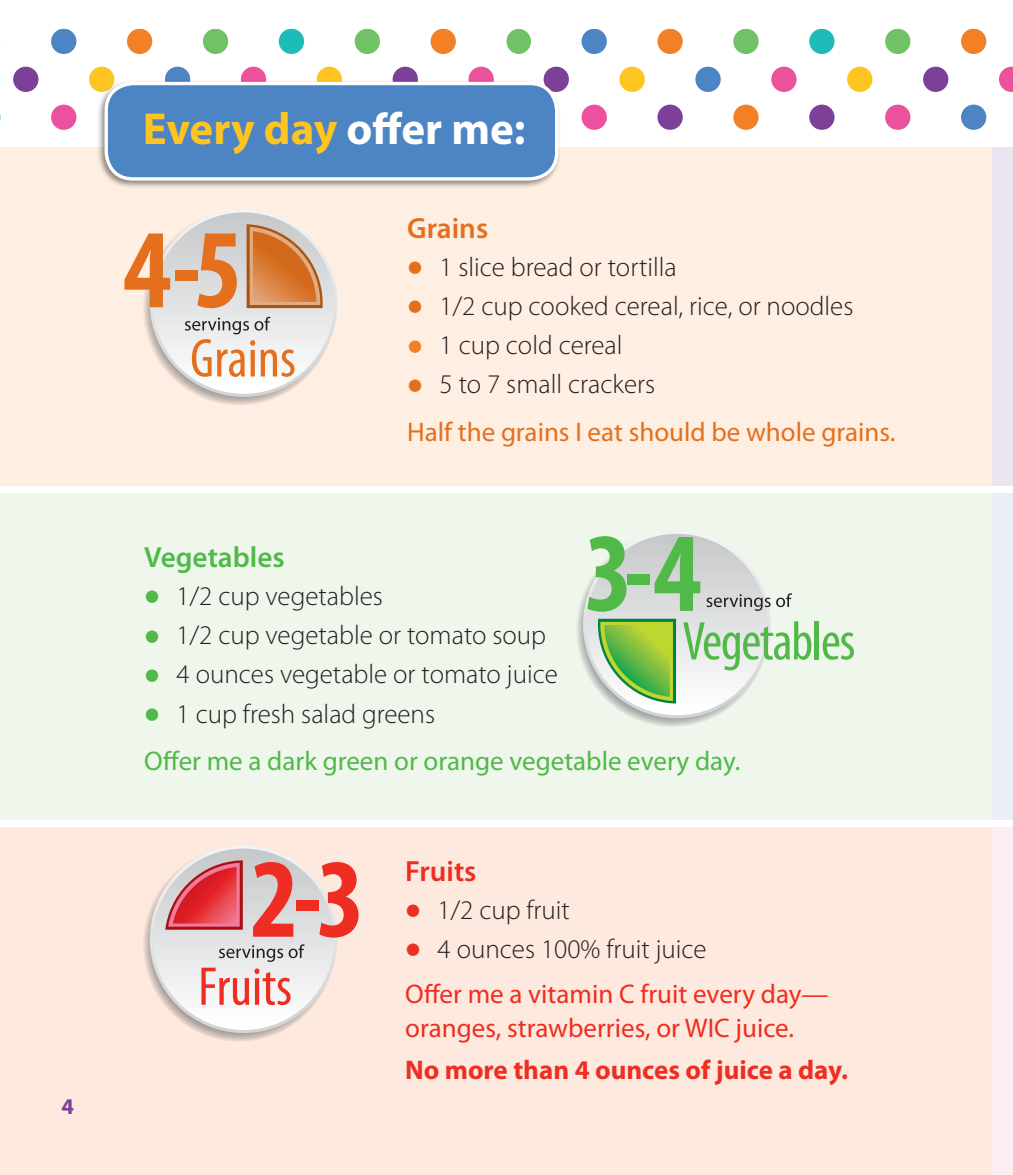
<style>
.page{position:relative;width:1013px;height:1175px;background:#fff}
.page>*{position:absolute;margin:0;border:0;box-sizing:border-box;transform-origin:0 0}
.t1{font:700 45px "Myriad Pro";color:#fec422}
.t2{font:600 29.25px "Myriad Pro";color:#51b948}
.t3{font:600 29.25px "Myriad Pro";color:#e4701e}
.t4{font:600 29.25px "Myriad Pro";color:#ee2e22}
.t5{font:300 27px "Myriad Pro";color:#231f20}
.t6{font:27px/45px "Myriad Pro";color:#ee2e22}
.t7{font:27px/47.2px "Myriad Pro";color:#51b948}
.t8{font:27px/47.2px "Myriad Pro";color:#e4701e}
.t9{font:700 27px "Myriad Pro";color:#ee2e22}
.t10{font:700 22.5px "Myriad Pro";color:#7c4099}
.s1{color:#fff}
.s2{font-weight:700;font-size:47.25px;color:#e4701e}
.s3{font-weight:700;font-size:47.25px;color:#f48026}
.s4{font-weight:700;font-size:47.25px}
.s5{font-weight:300;color:#231f20}
.s6{font-weight:700;font-size:47.25px;color:#51b948}
.s7{font-weight:700;font-size:47.25px;color:#ee2e22}
</style>
<div class="page">
<div style="left:355px;top:29px;width:25px;height:25px;background:#71c167;border-radius:50%"></div>
<div style="left:203px;top:29px;width:25px;height:25px;background:#71c167;border-radius:50%"></div>
<div style="left:885px;top:29px;width:25px;height:25px;background:#71c167;border-radius:50%"></div>
<div style="left:733px;top:29px;width:25px;height:25px;background:#71c167;border-radius:50%"></div>
<svg style="left:506px;top:29px;width:25px;height:25px"></svg>
<div style="left:51px;top:29px;width:25px;height:25px;background:#4d84c4;border-radius:50%"></div>
<div style="left:165px;top:67px;width:25px;height:25px;background:#4d84c4;border-radius:50%"></div>
<div style="left:961px;top:105px;width:25px;height:25px;background:#4d84c4;border-radius:50%"></div>
<div style="left:581px;top:29px;width:26px;height:25px;background:#4d84c4;border-radius:50%"></div>
<div style="left:695px;top:67px;width:25px;height:25px;background:#4d84c4;border-radius:50%"></div>
<div style="left:279px;top:29px;width:25px;height:25px;background:#1dbcb8;border-radius:50%"></div>
<div style="left:809px;top:29px;width:25px;height:25px;background:#1dbcb8;border-radius:50%"></div>
<div style="left:430px;top:29px;width:26px;height:25px;background:#f48026;border-radius:50%"></div>
<div style="left:127px;top:29px;width:25px;height:25px;background:#f48026;border-radius:50%"></div>
<div style="left:961px;top:29px;width:25px;height:25px;background:#f48026;border-radius:50%"></div>
<div style="left:733px;top:105px;width:25px;height:25px;background:#f48026;border-radius:50%"></div>
<div style="left:657px;top:29px;width:25px;height:25px;background:#f48026;border-radius:50%"></div>
<div style="left:392px;top:67px;width:26px;height:25px;background:#7c4099;border-radius:50%"></div>
<div style="left:13px;top:67px;width:25px;height:25px;background:#7c4099;border-radius:50%"></div>
<div style="left:923px;top:67px;width:25px;height:25px;background:#7c4099;border-radius:50%"></div>
<div style="left:809px;top:105px;width:25px;height:25px;background:#7c4099;border-radius:50%"></div>
<div style="left:543px;top:67px;width:26px;height:25px;background:#7c4099;border-radius:50%"></div>
<div style="left:657px;top:105px;width:25px;height:25px;background:#7c4099;border-radius:50%"></div>
<div style="left:317px;top:67px;width:25px;height:25px;background:#fec422;border-radius:50%"></div>
<div style="left:89px;top:67px;width:25px;height:25px;background:#fec422;border-radius:50%"></div>
<div style="left:847px;top:67px;width:25px;height:25px;background:#fec422;border-radius:50%"></div>
<div style="left:619px;top:67px;width:25px;height:25px;background:#fec422;border-radius:50%"></div>
<div style="left:241px;top:67px;width:25px;height:25px;background:#ec519e;border-radius:50%"></div>
<div style="left:468px;top:67px;width:26px;height:25px;background:#ec519e;border-radius:50%"></div>
<div style="left:51px;top:105px;width:25px;height:25px;background:#ec519e;border-radius:50%"></div>
<div style="left:771px;top:67px;width:25px;height:25px;background:#ec519e;border-radius:50%"></div>
<div style="left:581px;top:105px;width:26px;height:25px;background:#ec519e;border-radius:50%"></div>
<svg style="left:999px;top:67px;width:13px;height:25px"></svg>
<div style="left:885px;top:105px;width:25px;height:25px;background:#ec519e;border-radius:50%"></div>
<div style="left:0;top:147px;width:992px;height:339px;background:#feefe2"></div>
<div style="left:992px;top:147px;width:20px;height:339px;background:#ebe5f1"></div>
<div style="left:0;top:493px;width:992px;height:326px;background:#eff7ed"></div>
<div style="left:992px;top:493px;width:20px;height:326px;background:#eaeef7"></div>
<div style="left:0;top:828px;width:992px;height:346px;background:#fde9dd"></div>
<div style="left:992px;top:828px;width:20px;height:346px;background:#fdedf3"></div>
<div style="left:96px;top:79px;width:464px;height:110px;background:#231f20;opacity:.5"></div>
<div style="left:106px;top:83px;width:450px;height:96px;background:#4d84c4;border-radius:27px"></div>
<div style="left:105px;top:82px;width:453px;height:99px;border:3px solid #fff;border-radius:27px"></div>
<svg style="left:124px;top:211px;width:211px;height:194px"></svg>
<div style="left:814px;top:621px;width:5px;height:38px;background:#51b948"></div>
<svg style="left:822px;top:632px;width:32px;height:27px"></svg>
<svg style="left:577px;top:533px;width:234px;height:194px"></svg>
<svg style="left:143px;top:846px;width:215px;height:195px"></svg>
<p class="t10" style="left:61px;top:1091px;width:14px">4</p>
<h1 class="t1" style="left:143px;top:100px;width:384px">Every day <span class="s1">offer me:</span></h1>
<p class="t3" style="left:407px;top:209px;width:82px">Grains</p>
<p class="t5" style="left:407px;top:250px;width:271px"><span class="s2">•</span> 1 slice bread or tortilla</p>
<p class="t5" style="left:407px;top:290px;width:447px"><span class="s2">•</span> 1/2 cup cooked cereal, rice, or noodles</p>
<p class="t5" style="left:407px;top:329px;width:217px"><span class="s3">•</span> 1 cup cold cereal</p>
<p class="t8" style="left:407px;top:360px;width:489px"><span class="s4">•</span> <span class="s5">5 to 7 small crackers<br></span>Half the grains I eat should be whole grains.</p>
<p class="t2" style="left:144px;top:538px;width:142px">Vegetables</p>
<p class="t5" style="left:144px;top:579px;width:240px"><span class="s6">•</span> 1/2 cup vegetables</p>
<p class="t5" style="left:144px;top:619px;width:403px"><span class="s6">•</span> 1/2 cup vegetable or tomato soup</p>
<p class="t5" style="left:144px;top:658px;width:415px"><span class="s6">•</span> 4 ounces vegetable or tomato juice</p>
<p class="t7" style="left:144px;top:689px;width:597px"><span class="s4">•</span> <span class="s5">1 cup fresh salad greens<br></span>Offer me a dark green or orange vegetable every day.</p>
<p class="t4" style="left:405px;top:852px;width:73px">Fruits</p>
<p class="t5" style="left:405px;top:893px;width:166px"><span class="s7">•</span> 1/2 cup fruit</p>
<p class="t6" style="left:405px;top:925px;width:425px"><span class="s4">•</span> <span class="s5">4 ounces 100% fruit juice<br></span>Offer me a vitamin C fruit every day—</p>
<p class="t6" style="left:405px;top:1004px;width:390px">oranges, strawberries, or WIC juice.</p>
<p class="t9" style="left:405px;top:1051px;width:444px">No more than 4 ounces of juice a day.</p>
</div>
